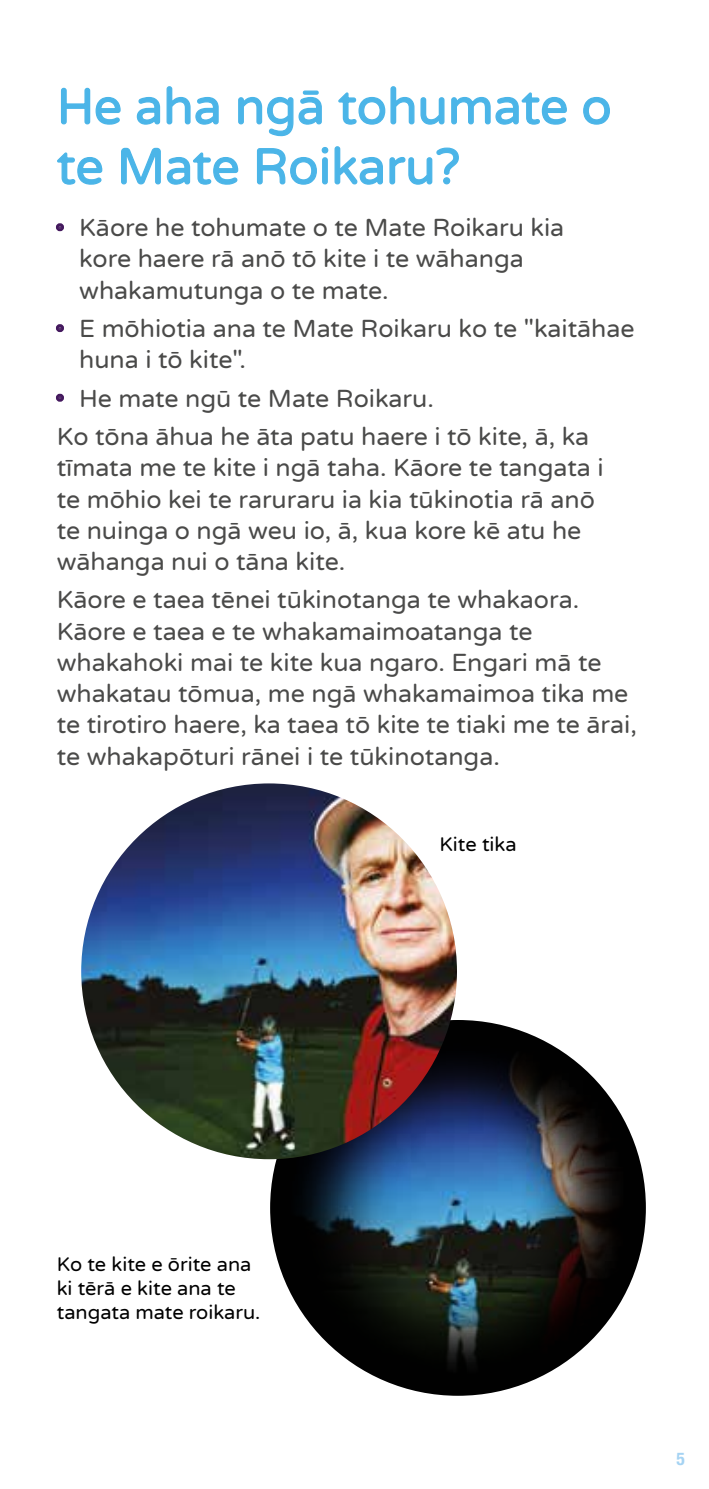
<style>
.page{position:relative;width:709px;height:1489px;background:#fff}
.page>*{position:absolute;margin:0;border:0;box-sizing:border-box;transform-origin:0 0}
.t1{font:50px/60px "Varela Round";color:#4bb5e8}
.t2{font:25px/31.2px "Varela Round";color:#4a4a49}
.t3{font:20px/24px "Varela Round";color:#000}
.t4{font:700 condensed 17.5px "Helvetica Neue";color:#a5d3f3}
</style>
<div class="page">
<svg style="left:61px;top:87px;width:60px;height:38px"></svg>
<svg style="left:136px;top:86px;width:83px;height:39px"></svg>
<svg style="left:238px;top:90px;width:84px;height:47px"></svg>
<svg style="left:338px;top:86px;width:229px;height:39px"></svg>
<svg style="left:583px;top:96px;width:27px;height:29px"></svg>
<svg style="left:57px;top:152px;width:46px;height:33px"></svg>
<svg style="left:121px;top:147px;width:118px;height:38px"></svg>
<svg style="left:256px;top:146px;width:203px;height:39px"></svg>
<svg style="left:56px;top:223px;width:8px;height:9px"></svg>
<svg style="left:56px;top:324px;width:8px;height:9px"></svg>
<svg style="left:56px;top:393px;width:8px;height:9px"></svg>
<img style="left:269px;top:1020px;width:377px;height:376px">
<img style="left:81px;top:783px;width:376px;height:376px;border-radius:188px">
<h1 class="t1" style="left:57px;top:75px;width:556px">He aha ngā tohumate o te Mate Roikaru?</h1>
<p class="t2" style="left:79px;top:211px;width:486px;text-indent:-22px"><sup>.</sup> Kāore he tohumate o te Mate Roikaru kia kore haere rā anō tō kite i te wāhanga whakamutunga o te mate.</p>
<p class="t2" style="left:79px;top:312px;width:557px;text-indent:-22px"><sup>.</sup> E mōhiotia ana te Mate Roikaru ko te "kaitāhae huna i tō kite".</p>
<p class="t2" style="left:57px;top:378px;width:534px;line-height:38.2px"><sup>.</sup> He mate ngū te Mate Roikaru.<br>Ko tōna āhua he āta patu haere i tō kite, ā, ka</p>
<p class="t2" style="left:57px;top:451px;width:548px">tīmata me te kite i ngā taha. Kāore te tangata i te mōhio kei te raruraru ia kia tūkinotia rā anō te nuinga o ngā weu io, ā, kua kore kē atu he wāhanga nui o tāna kite.</p>
<p class="t2" style="left:57px;top:583px;width:581px">Kāore e taea tēnei tūkinotanga te whakaora.<br>Kāore e taea e te whakamaimoatanga te whakahoki mai te kite kua ngaro. Engari mā te whakatau tōmua, me ngā whakamaimoa tika me te tirotiro haere, ka taea tō kite te tiaki me te ārai, te whakapōturi rānei i te tūkinotanga.</p>
<p class="t3" style="left:439px;top:831px;width:78px">Kite tika</p>
<p class="t3" style="left:57px;top:1251px;width:205px">Ko te kite e ōrite ana ki tērā e kite ana te tangata mate roikaru.</p>
<p class="t4" style="left:676px;top:1447px;width:10px">5</p>
</div>
